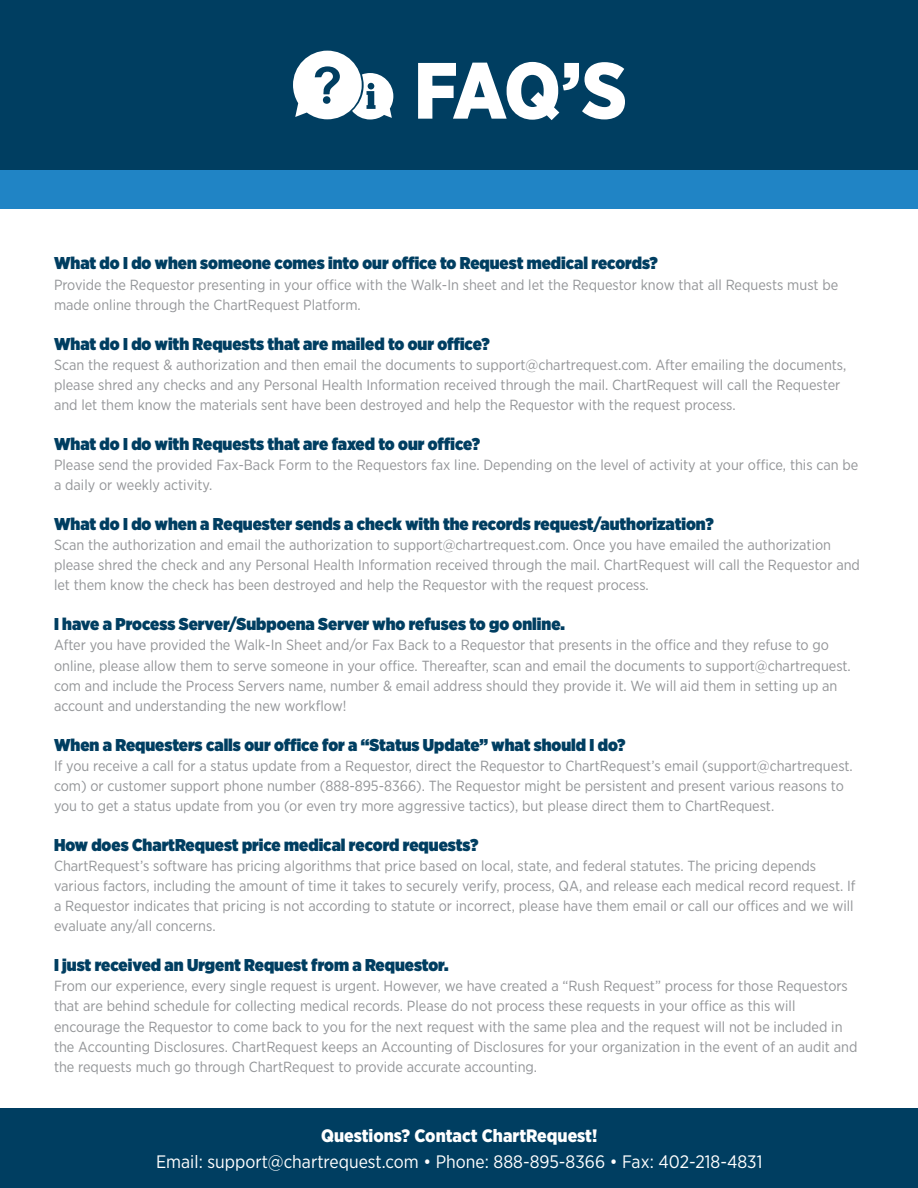
<style>
.page{position:relative;width:918px;height:1188px;background:#fff}
.page>*{position:absolute;margin:0;border:0;box-sizing:border-box;transform-origin:0 0}
.t1{font:900 79.65px "Gotham Narrow";color:#fff}
.t2{font:18px "Gotham Narrow";color:#fff}
.t3{font:900 18px "Gotham Narrow";color:#fff}
.t4{font:900 17.1px "Gotham Narrow";color:#003e61}
.t5{font:14.7px/20.1px "Gotham Narrow";color:#939598}
</style>
<div class="page">
<div style="left:1px;top:0;width:917px;height:171px;background:#003e61"></div>
<svg style="left:293px;top:51px;width:100px;height:69px"></svg>
<div style="left:1px;top:171px;width:917px;height:38px;background:#2084c5"></div>
<div style="left:1px;top:1108px;width:917px;height:80px;background:#003e61"></div>
<h1 class="t1" style="left:414px;top:38px;width:215px">FAQ’S</h1>
<p class="t4" style="left:54px;top:252px;width:605px">What do I do when someone comes into our office to Request medical records?</p>
<p class="t5" style="left:54px;top:274px;width:786px">Provide the Requestor presenting in your office with the Walk-In sheet and let the Requestor know that all Requests must be made online through the ChartRequest Platform.</p>
<p class="t4" style="left:54px;top:332px;width:437px">What do I do with Requests that are mailed to our office?</p>
<p class="t5" style="left:54px;top:354px;width:794px">Scan the request &amp; authorization and then email the documents to support@chartrequest.com. After emailing the documents, please shred any checks and any Personal Health Information received through the mail. ChartRequest will call the Requester and let them know the materials sent have been destroyed and help the Requestor with the request process.</p>
<p class="t4" style="left:54px;top:432px;width:428px">What do I do with Requests that are faxed to our office?</p>
<p class="t5" style="left:54px;top:455px;width:806px">Please send the provided Fax-Back Form to the Requestors fax line. Depending on the level of activity at your office, this can be a daily or weekly activity.</p>
<p class="t4" style="left:54px;top:513px;width:661px">What do I do when a Requester sends a check with the records request/authorization?</p>
<p class="t5" style="left:54px;top:535px;width:808px">Scan the authorization and email the authorization to support@chartrequest.com. Once you have emailed the authorization please shred the check and any Personal Health Information received through the mail. ChartRequest will call the Requestor and let them know the check has been destroyed and help the Requestor with the request process.</p>
<p class="t4" style="left:54px;top:613px;width:512px">I have a Process Server/Subpoena Server who refuses to go online.</p>
<p class="t5" style="left:54px;top:635px;width:798px">After you have provided the Walk-In Sheet and/or Fax Back to a Requestor that presents in the office and they refuse to go online, please allow them to serve someone in your office. Thereafter, scan and email the documents to support@chartrequest. com and include the Process Servers name, number &amp; email address should they provide it. We will aid them in setting up an account and understanding the new workflow!</p>
<p class="t4" style="left:54px;top:733px;width:573px">When a Requesters calls our office for a “Status Update” what should I do?</p>
<p class="t5" style="left:54px;top:755px;width:800px">If you receive a call for a status update from a Requestor, direct the Requestor to ChartRequest’s email (support@chartrequest. com) or customer support phone number (888-895-8366). The Requestor might be persistent and present various reasons to you to get a status update from you (or even try more aggressive tactics), but please direct them to ChartRequest.</p>
<p class="t4" style="left:54px;top:833px;width:426px">How does ChartRequest price medical record requests?</p>
<p class="t5" style="left:54px;top:856px;width:803px">ChartRequest’s software has pricing algorithms that price based on local, state, and federal statutes. The pricing depends various factors, including the amount of time it takes to securely verify, process, QA, and release each medical record request. If a Requestor indicates that pricing is not according to statute or incorrect, please have them email or call our offices and we will evaluate any/all concerns.</p>
<p class="t4" style="left:54px;top:954px;width:396px">I just received an Urgent Request from a Requestor.</p>
<p class="t5" style="left:54px;top:976px;width:805px">From our experience, every single request is urgent. However, we have created a “Rush Request” process for those Requestors that are behind schedule for collecting medical records. Please do not process these requests in your office as this will encourage the Requestor to come back to you for the next request with the same plea and the request will not be included in the Accounting Disclosures. ChartRequest keeps an Accounting of Disclosures for your organization in the event of an audit and the requests much go through ChartRequest to provide accurate accounting.</p>
<p class="t3" style="left:321px;top:1124px;width:278px">Questions? Contact ChartRequest!</p>
<p class="t2" style="left:156px;top:1151px;width:608px">Email: support@chartrequest.com • Phone: 888-895-8366 • Fax: 402-218-4831</p>
</div>
